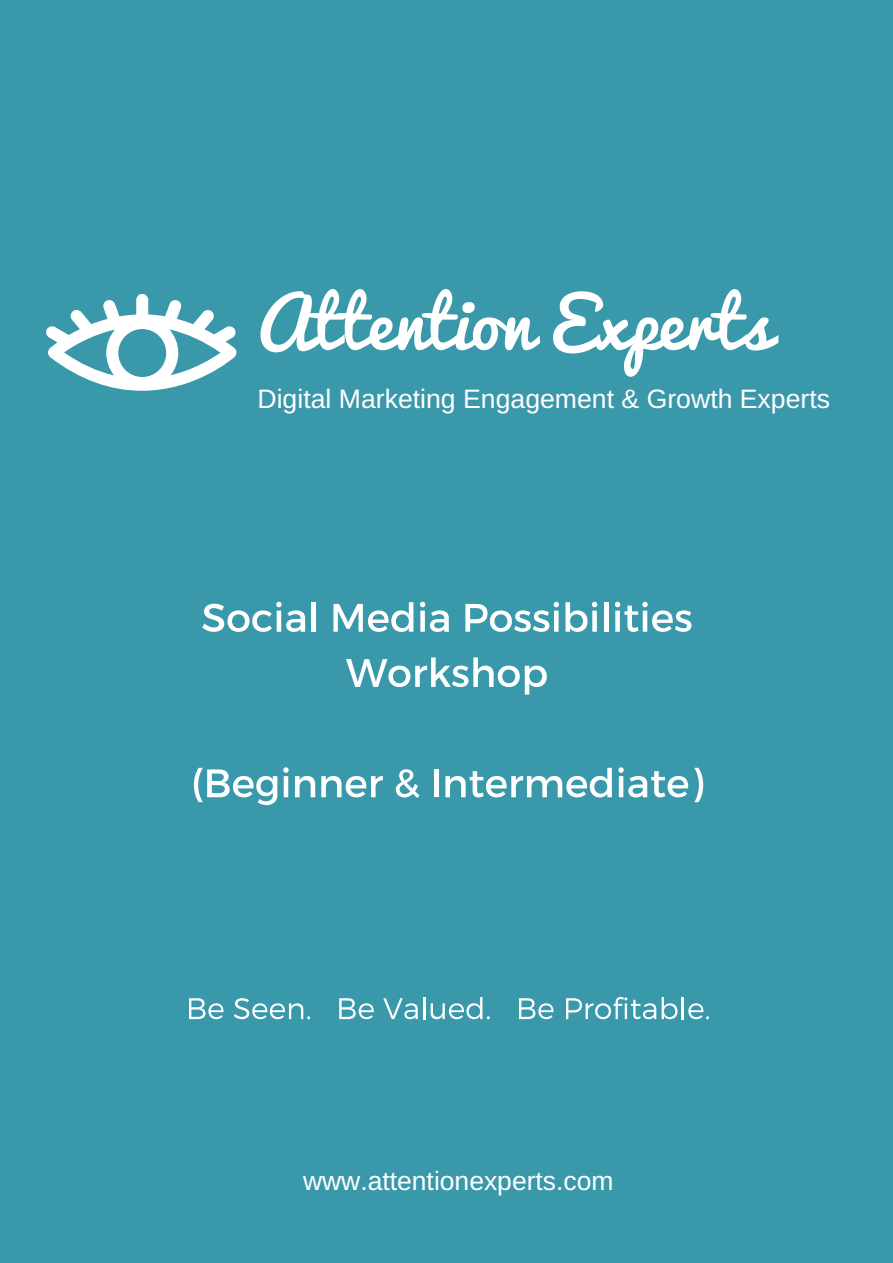
<style>
.page{position:relative;width:893px;height:1263px;background:#3a98ab}
.page>*{position:absolute;margin:0;border:0;box-sizing:border-box;transform-origin:0 0}
.t1{font:69.9px "Pacifico";color:#fff}
.t2{font:26.7px "Arimo";color:#fff}
.t3{font:26.55px "Arimo";color:#fff}
</style>
<div class="page">
<svg style="left:46px;top:294px;width:190px;height:97px"></svg>
<svg style="left:189px;top:998px;width:35px;height:21px"></svg>
<svg style="left:234px;top:998px;width:76px;height:21px"></svg>
<svg style="left:339px;top:998px;width:35px;height:21px"></svg>
<svg style="left:383px;top:998px;width:35px;height:21px"></svg>
<hr style="left:423px;top:997px;width:2px;height:22px;background:#fff">
<svg style="left:431px;top:997px;width:59px;height:22px"></svg>
<svg style="left:519px;top:998px;width:35px;height:21px"></svg>
<svg style="left:566px;top:997px;width:90px;height:22px"></svg>
<svg style="left:662px;top:997px;width:16px;height:22px"></svg>
<hr style="left:682px;top:997px;width:2px;height:22px;background:#fff">
<svg style="left:688px;top:1003px;width:21px;height:16px"></svg>
<svg style="left:202px;top:602px;width:103px;height:30px"></svg>
<div style="left:311px;top:602px;width:5px;height:30px;background:#fff"></div>
<svg style="left:333px;top:602px;width:80px;height:30px"></svg>
<svg style="left:420px;top:602px;width:29px;height:30px"></svg>
<svg style="left:465px;top:602px;width:94px;height:30px"></svg>
<svg style="left:565px;top:602px;width:32px;height:30px"></svg>
<hr style="left:604px;top:602px;width:4px;height:30px;background:#fff">
<svg style="left:615px;top:602px;width:76px;height:30px"></svg>
<svg style="left:346px;top:657px;width:201px;height:38px"></svg>
<svg style="left:194px;top:768px;width:83px;height:37px"></svg>
<svg style="left:283px;top:767px;width:6px;height:30px"></svg>
<svg style="left:295px;top:776px;width:20px;height:21px"></svg>
<svg style="left:321px;top:776px;width:62px;height:21px"></svg>
<svg style="left:396px;top:769px;width:24px;height:29px"></svg>
<hr style="left:434px;top:769px;width:4px;height:28px;background:#fff">
<svg style="left:445px;top:768px;width:167px;height:29px"></svg>
<svg style="left:618px;top:767px;width:85px;height:35px"></svg>
<p class="t1" style="left:256px;top:285px;width:516px">Attention Experts</p>
<p class="t2" style="left:257px;top:384px;width:574px">Digital Marketing Engagement &amp; Growth Experts</p>
<p class="t3" style="left:303px;top:1167px;width:312px">www.attentionexperts.com</p>
</div>
